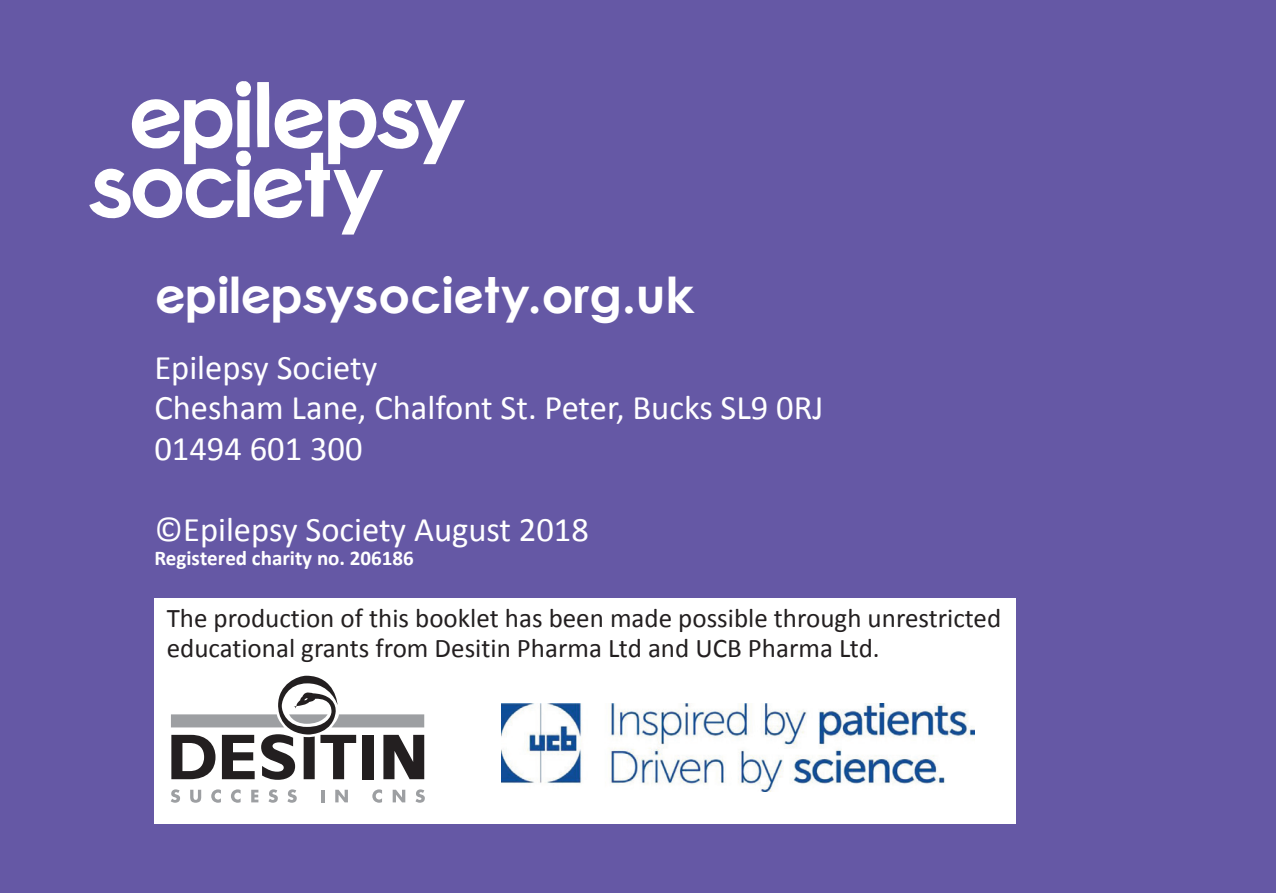
<style>
.page{position:relative;width:1276px;height:893px;background:#6558a5}
.page>*{position:absolute;margin:0;border:0;box-sizing:border-box;transform-origin:0 0}
.t1{font:700 49.5px "Connect";color:#fff}
.t2{font:34.5px/40.5px "Calibri";color:#fff}
.t3{font:27px/30px "Calibri";color:#231f20}
.t4{font:700 21px "Calibri";color:#fff}
</style>
<div class="page">
<svg style="left:89px;top:81px;width:376px;height:154px"></svg>
<div style="left:154px;top:599px;width:861px;height:225px;background:#fff"></div>
<svg style="left:171px;top:789px;width:9px;height:14px"></svg>
<svg style="left:190px;top:790px;width:11px;height:13px"></svg>
<svg style="left:211px;top:789px;width:10px;height:14px"></svg>
<svg style="left:231px;top:789px;width:10px;height:14px"></svg>
<svg style="left:251px;top:790px;width:7px;height:12px"></svg>
<svg style="left:268px;top:789px;width:10px;height:14px"></svg>
<svg style="left:287px;top:789px;width:10px;height:14px"></svg>
<svg style="left:321px;top:790px;width:3px;height:12px"></svg>
<svg style="left:335px;top:790px;width:13px;height:12px"></svg>
<svg style="left:372px;top:789px;width:10px;height:14px"></svg>
<svg style="left:393px;top:790px;width:12px;height:12px"></svg>
<svg style="left:415px;top:789px;width:10px;height:14px"></svg>
<svg style="left:171px;top:676px;width:253px;height:104px"></svg>
<img style="left:502px;top:703px;width:472px;height:89px">
<h1 class="t1" style="left:154px;top:263px;width:541px">epilepsysociety.org.uk</h1>
<p class="t2" style="left:154px;top:347px;width:670px">Epilepsy Society<br>Chesham Lane, Chalfont St. Peter, Bucks SL9 0RJ<br>01494 601 300</p>
<p class="t2" style="left:154px;top:509px;width:436px">©Epilepsy Society August 2018</p>
<p class="t4" style="left:154px;top:545px;width:261px">Registered charity no. 206186</p>
<p class="t3" style="left:167px;top:603px;width:836px">The production of this booklet has been made possible through unrestricted educational grants from Desitin Pharma Ltd and UCB Pharma Ltd.</p>
</div>
